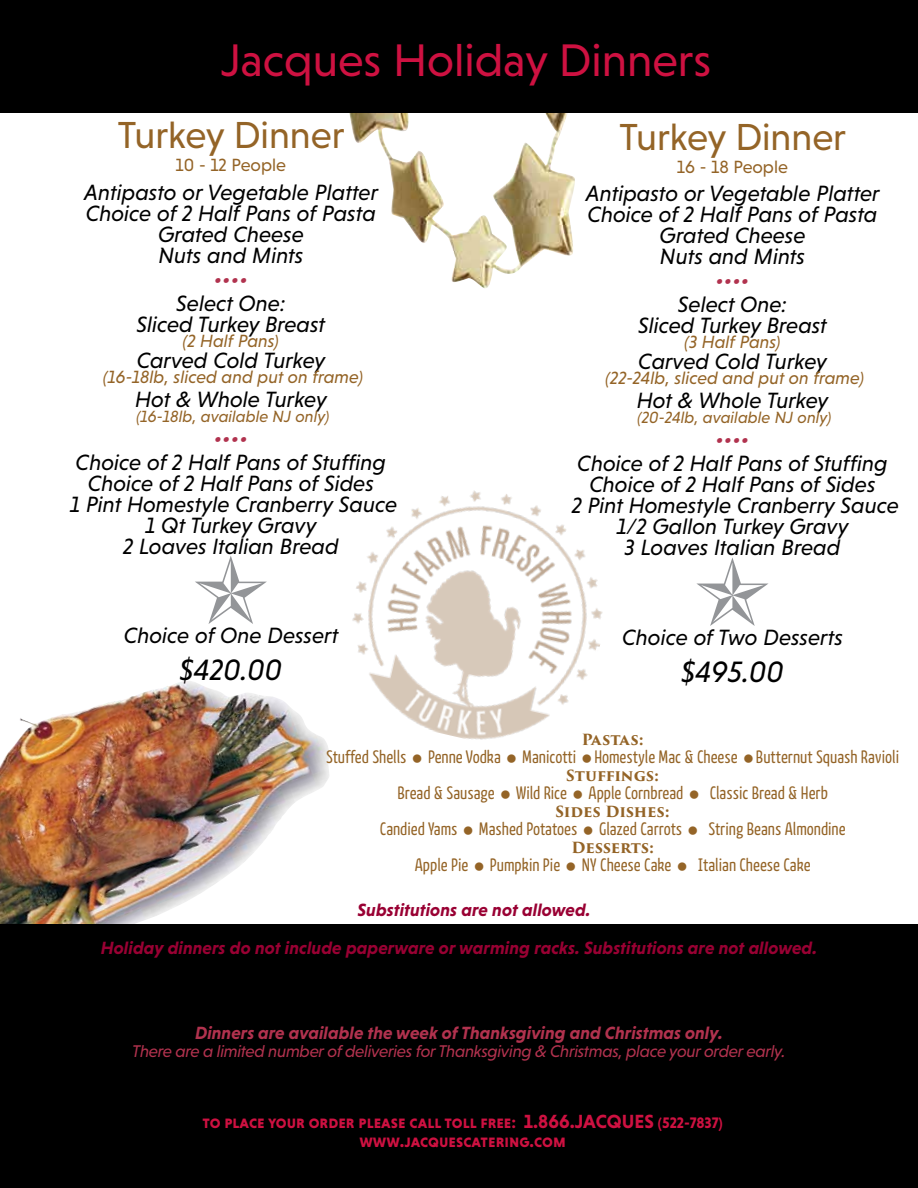
<style>
.page{position:relative;width:918px;height:1188px;background:#fff}
.page>*{position:absolute;margin:0;border:0;box-sizing:border-box;transform-origin:0 0}
.t1{font:46.5px "Niveau Grotesk";color:#ce1141}
.t2{font:38.25px "Niveau Grotesk";color:#946427}
.t3{font:italic 30px "Niveau Grotesk";color:#000}
.t4{font:italic 22.95px "Niveau Grotesk";color:#b1324e}
.t5{font:italic 22.5px/21px "Niveau Grotesk";color:#000;text-align:center}
.t6{font:18px "Kava Pro";color:#946427}
.t7{font:italic 700 18px "Niveau Grotesk";color:#903}
.t8{font:italic 18px "Niveau Grotesk";color:#946427}
.t9{font:italic 700 18px "Niveau Grotesk";color:#b1324e}
.t10{font:18px "Niveau Grotesk";color:#946427}
.t11{font:17.4px/19.4px "Niveau Grotesk Bold Small Caps";color:#ce1141;text-align:center}
.t12{font:italic 17.25px "Niveau Grotesk";letter-spacing:-.02em;color:#b1324e}
.t13{font:italic 16.5px "Niveau Grotesk";color:#946427}
.t14{font:700 15px "Trajan Pro 3";letter-spacing:-.005em;color:#946427}
.s1{font-size:19.35px}
.s2{font-size:15.45px}
</style>
<div class="page">
<img style="left:337px;top:112px;width:274px;height:177px">
<img style="left:0;top:681px;width:329px;height:243px">
<div style="left:0;top:0;width:918px;height:112px;background:#000"></div>
<div style="left:0;top:924px;width:918px;height:170px;background:#000"></div>
<img style="left:328px;top:490px;width:275px;height:261px">
<div style="left:1px;top:1083px;width:917px;height:105px;background:#000"></div>
<h1 class="t1" style="left:221px;top:34px;width:492px">Jacques Holiday Dinners</h1>
<h2 class="t2" style="left:118px;top:114px;width:228px">Turkey Dinner</h2>
<p class="t10" style="left:176px;top:155px;width:112px">10 - 12 People</p>
<p class="t5" style="left:84px;top:181px;width:296px">Antipasto or Vegetable Platter<br>Choice of 2 Half Pans of Pasta<br>Grated Cheese<br>Nuts and Mints</p>
<p class="t4" style="left:214px;top:266px;width:36px">••••</p>
<p class="t5" style="left:136px;top:292px;width:190px">Select One:<br>Sliced Turkey Breast</p>
<p class="t8" style="left:183px;top:330px;width:97px">(2 Half Pans)</p>
<p class="t5" style="left:137px;top:349px;width:190px">Carved Cold Turkey</p>
<p class="t8" style="left:103px;top:366px;width:261px">(16-18lb, sliced and put on frame)</p>
<p class="t5" style="left:135px;top:388px;width:193px">Hot &amp; Whole Turkey</p>
<p class="t13" style="left:136px;top:407px;width:195px">(16-18lb, available NJ only)</p>
<p class="t4" style="left:214px;top:425px;width:36px">••••</p>
<p class="t5" style="left:70px;top:451px;width:329px">Choice of 2 Half Pans of Stuffing<br>Choice of 2 Half Pans of Sides<br>1 Pint Homestyle Cranberry Sauce<br>1 Qt Turkey Gravy<br>2 Loaves Italian Bread</p>
<p class="t5" style="left:124px;top:625px;width:216px">Choice of One Dessert</p>
<h3 class="t3" style="left:180px;top:653px;width:104px">$420.00</h3>
<h2 class="t2" style="left:620px;top:116px;width:228px">Turkey Dinner</h2>
<p class="t10" style="left:677px;top:156px;width:112px">16 - 18 People</p>
<p class="t5" style="left:586px;top:183px;width:296px">Antipasto or Vegetable Platter<br>Choice of 2 Half Pans of Pasta<br>Grated Cheese<br>Nuts and Mints</p>
<p class="t4" style="left:715px;top:268px;width:36px">••••</p>
<p class="t5" style="left:638px;top:294px;width:190px">Select One:<br>Sliced Turkey Breast</p>
<p class="t8" style="left:684px;top:332px;width:98px">(3 Half Pans)</p>
<p class="t5" style="left:638px;top:351px;width:190px">Carved Cold Turkey</p>
<p class="t8" style="left:606px;top:368px;width:260px">(22-24lb, sliced and put on frame)</p>
<p class="t5" style="left:637px;top:390px;width:193px">Hot &amp; Whole Turkey</p>
<p class="t13" style="left:638px;top:409px;width:195px">(20-24lb, available NJ only)</p>
<p class="t4" style="left:715px;top:427px;width:36px">••••</p>
<p class="t5" style="left:572px;top:453px;width:329px">Choice of 2 Half Pans of Stuffing<br>Choice of 2 Half Pans of Sides<br>2 Pint Homestyle Cranberry Sauce<br>1/2 Gallon Turkey Gravy<br>3 Loaves Italian Bread</p>
<p class="t5" style="left:622px;top:627px;width:222px">Choice of Two Desserts</p>
<h3 class="t3" style="left:681px;top:655px;width:104px">$495.00</h3>
<p class="t14" style="left:582px;top:728px;width:64px">Pastas:</p>
<p class="t6" style="left:326px;top:745px;width:575px">Stuffed Shells Penne Vodka Manicotti Homestyle Mac &amp; Cheese Butternut Squash Ravioli</p>
<p class="t14" style="left:566px;top:764px;width:95px">Stuffings:</p>
<p class="t6" style="left:397px;top:781px;width:287px">Bread &amp; Sausage Wild Rice Apple Cornbread</p>
<p class="t6" style="left:710px;top:781px;width:120px">Classic Bread &amp; Herb</p>
<p class="t14" style="left:556px;top:800px;width:116px">Sides Dishes:</p>
<p class="t6" style="left:380px;top:817px;width:304px">Candied Yams Mashed Potatoes Glazed Carrots</p>
<p class="t6" style="left:709px;top:817px;width:139px">String Beans Almondine</p>
<p class="t14" style="left:571px;top:836px;width:84px">Desserts:</p>
<p class="t6" style="left:415px;top:853px;width:258px">Apple Pie Pumpkin Pie NY Cheese Cake</p>
<p class="t6" style="left:698px;top:853px;width:115px">Italian Cheese Cake</p>
<p class="t7" style="left:358px;top:899px;width:235px">Substitutions are not allowed.</p>
<p class="t7" style="left:101px;top:937px;width:718px">Holiday dinners do not include paperware or warming racks. Substitutions are not allowed.</p>
<p class="t9" style="left:195px;top:1023px;width:529px">Dinners are available the week of Thanksgiving and Christmas only.</p>
<p class="t12" style="left:132px;top:1042px;width:655px">There are a limited number of deliveries for Thanksgiving &amp; Christmas, place your order early.</p>
<p class="t11" style="left:202px;top:1112px;width:522px">to place your order please call toll free: <span class="s1">1.866.JACQUES</span> <span class="s2">(522-7837) </span>www.jacquescatering.com</p>
</div>
